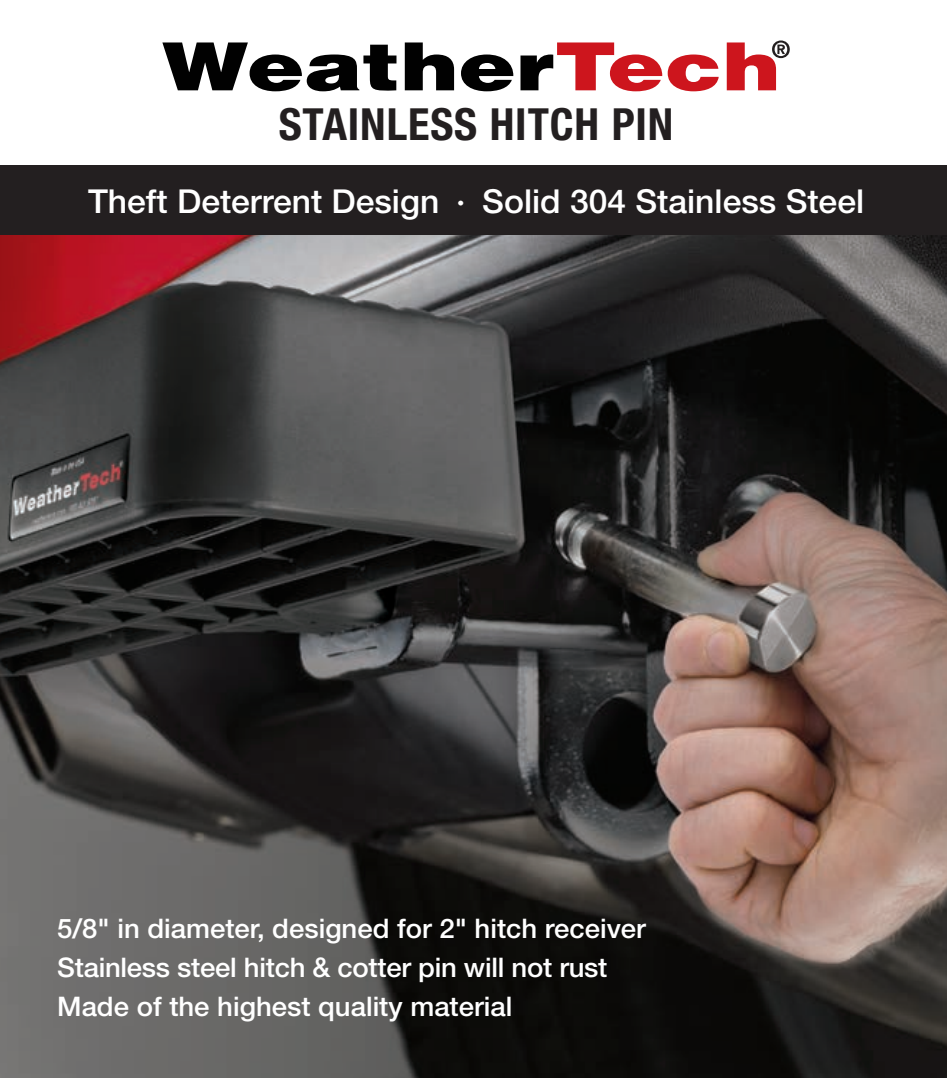
<style>
.page{position:relative;width:947px;height:1078px;background:#fff}
.page>*{position:absolute;margin:0;border:0;box-sizing:border-box;transform-origin:0 0}
.t1{font:700 condensed 44.4px "Helvetica Neue";letter-spacing:.02em;color:#231f20}
.t2{font:500 33px "Helvetica Neue";color:#fff}
.t3{font:500 27px/39px "Helvetica Neue";color:#fff}
</style>
<div class="page">
<svg style="left:162px;top:42px;width:234px;height:49px"></svg>
<svg style="left:404px;top:42px;width:50px;height:48px"></svg>
<svg style="left:461px;top:55px;width:52px;height:36px"></svg>
<svg style="left:520px;top:42px;width:198px;height:49px"></svg>
<svg style="left:726px;top:40px;width:63px;height:50px"></svg>
<img style="left:0;top:235px;width:946px;height:843px">
<div style="left:0;top:165px;width:946px;height:70px;background:#231f20"></div>
<h1 class="t1" style="left:278px;top:97px;width:396px">STAINLESS HITCH PIN</h1>
<p class="t2" style="left:88px;top:181px;width:777px">Theft Deterrent Design · Solid 304 Stainless Steel</p>
<p class="t3" style="left:57px;top:908px;width:590px">5/8" in diameter, designed for 2" hitch receiver<br>Stainless steel hitch &amp; cotter pin will not rust<br>Made of the highest quality material</p>
</div>
